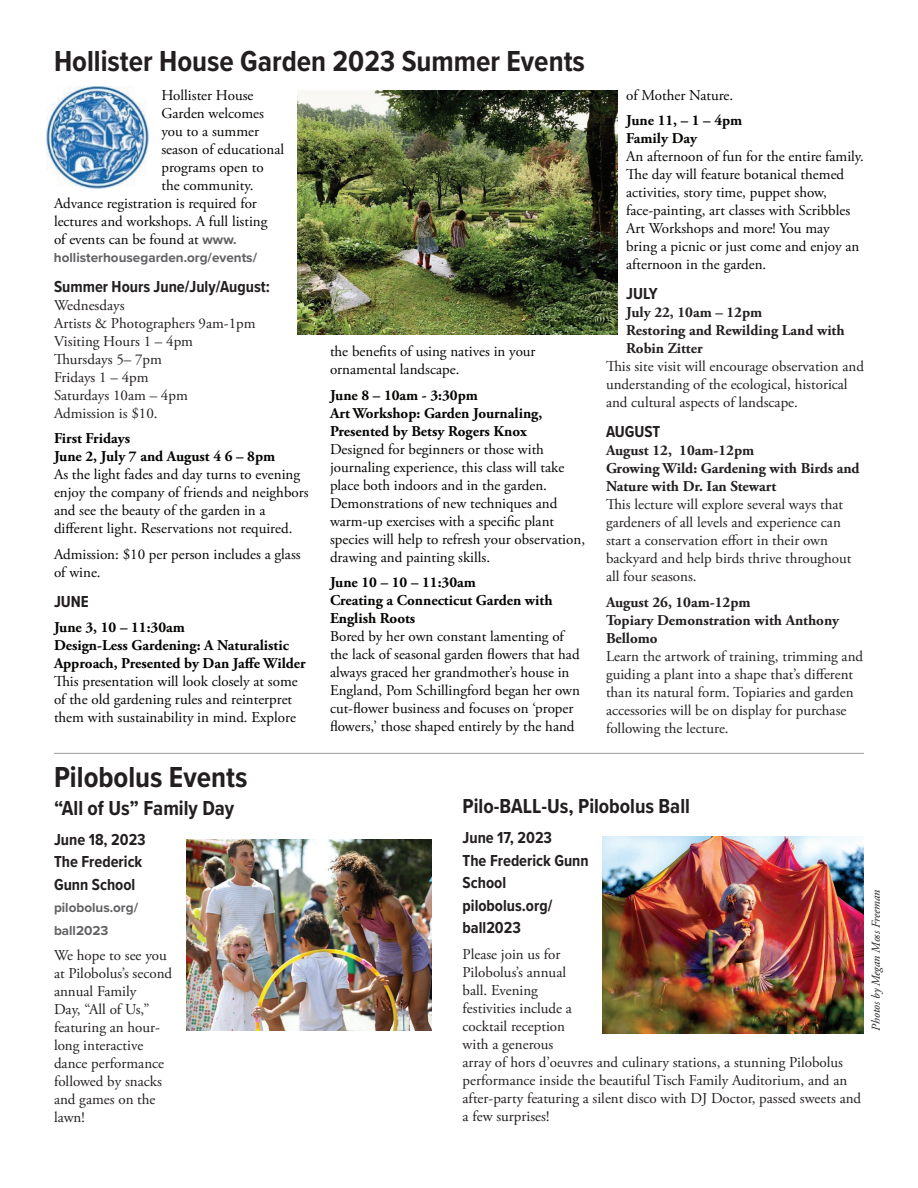
<style>
.page{position:relative;width:918px;height:1188px;background:#fff}
.page>*{position:absolute;margin:0;border:0;box-sizing:border-box;transform-origin:0 0}
.t1{font:700 30px "Proxima Nova Cond";color:#231f20}
.t2{font:700 21px "Proxima Nova Cond";color:#231f20}
.t3{font:700 16.5px/22.5px "Proxima Nova Cond";color:#231f20}
.t4{font:15px/18px "Adobe Garamond Pro";color:#040503}
.t5{font:15px/18px "Adobe Garamond Pro";color:#231f20}
.t6{font:700 15px/18px "Adobe Garamond Pro";color:#040503}
.t7{font:700 15px/18px "Adobe Garamond Pro";color:#231f20}
.t8{font:700 13.5px/22.5px "Proxima Nova";color:#616164}
.t9{font:italic 12px "Adobe Garamond Pro";color:#231f20}
.s1{font-family:"Proxima Nova";font-weight:700;font-size:13.5px;color:#616164}
</style>
<div class="page">
<img style="left:47px;top:87px;width:102px;height:102px">
<img style="left:297px;top:90px;width:320px;height:245px">
<hr style="left:54px;top:753px;width:810px;height:1px;background:#9d9fa2">
<img style="left:186px;top:839px;width:246px;height:191px">
<img style="left:603px;top:836px;width:261px;height:197px">
<h1 class="t1" style="left:54px;top:39px;width:532px">Hollister House Garden 2023 Summer Events</h1>
<p class="t4" style="left:161px;top:87px;width:94px">Hollister House</p>
<p class="t4" style="left:161px;top:105px;width:104px">Garden welcomes</p>
<p class="t4" style="left:161px;top:123px;width:99px">you to a summer</p>
<p class="t4" style="left:161px;top:141px;width:124px">season of educational</p>
<p class="t4" style="left:161px;top:159px;width:104px">programs open to</p>
<p class="t4" style="left:161px;top:177px;width:93px">the community.</p>
<p class="t4" style="left:54px;top:195px;width:204px">Advance registration is required for</p>
<p class="t4" style="left:54px;top:213px;width:215px">lectures and workshops. A full listing</p>
<p class="t4" style="left:54px;top:231px;width:184px">of events can be found at <span class="s1">www.</span></p>
<p class="t8" style="left:54px;top:246px;width:205px">hollisterhousegarden.org/events/</p>
<p class="t3" style="left:54px;top:275px;width:217px">Summer Hours June/July/August:</p>
<p class="t5" style="left:54px;top:297px;width:203px">Wednesdays<br>Artists &amp; Photographers 9am-1pm<br>Visiting Hours 1 – 4pm<br>Thursdays 5– 7pm<br>Fridays 1 – 4pm<br>Saturdays 10am – 4pm<br>Admission is $10.</p>
<p class="t6" style="left:54px;top:430px;width:223px">First Fridays<br>June 2, July 7 and August 4 6 – 8pm</p>
<p class="t4" style="left:54px;top:466px;width:256px">As the light fades and day turns to evening enjoy the company of friends and neighbors and see the beauty of the garden in a different light. Reservations not required.</p>
<p class="t4" style="left:54px;top:546px;width:248px">Admission: $10 per person includes a glass of wine.</p>
<p class="t3" style="left:54px;top:590px;width:36px">JUNE</p>
<p class="t6" style="left:54px;top:619px;width:253px">June 3, 10 – 11:30am<br>Design-Less Gardening: A Naturalistic<br>Approach, Presented by Dan Jaffe Wilder</p>
<p class="t4" style="left:54px;top:673px;width:245px">This presentation will look closely at some of the old gardening rules and reinterpret them with sustainability in mind. Explore</p>
<h1 class="t1" style="left:54px;top:755px;width:195px">Pilobolus Events</h1>
<p class="t4" style="left:330px;top:343px;width:207px">the benefits of using natives in your ornamental landscape.</p>
<p class="t6" style="left:330px;top:386px;width:214px">June 8 – 10am - 3:30pm<br>Art Workshop: Garden Journaling,<br>Presented by Betsy Rogers Knox</p>
<p class="t4" style="left:330px;top:440px;width:257px">Designed for beginners or those with journaling experience, this class will take place both indoors and in the garden.<br>Demonstrations of new techniques and warm-up exercises with a specific plant species will help to refresh your observation, drawing and painting skills.</p>
<p class="t6" style="left:330px;top:574px;width:224px">June 10 – 10 – 11:30am<br>Creating a Connecticut Garden with<br>English Roots</p>
<p class="t4" style="left:330px;top:628px;width:252px">Bored by her own constant lamenting of the lack of seasonal garden flowers that had always graced her grandmother’s house in England, Pom Schillingford began her own cut-flower business and focuses on ‘proper flowers,’ those shaped entirely by the hand</p>
<p class="t4" style="left:626px;top:87px;width:109px">of Mother Nature.</p>
<p class="t6" style="left:626px;top:112px;width:118px">June 11, – 1 – 4pm<br>Family Day</p>
<p class="t4" style="left:626px;top:148px;width:239px">An afternoon of fun for the entire family.<br>The day will feature botanical themed activities, story time, puppet show, face-painting, art classes with Scribbles Art Workshops and more! You may bring a picnic or just come and enjoy an afternoon in the garden.</p>
<p class="t3" style="left:626px;top:282px;width:33px">JULY</p>
<p class="t7" style="left:626px;top:304px;width:220px">July 22, 10am – 12pm<br>Restoring and Rewilding Land with<br>Robin Zitter</p>
<p class="t5" style="left:606px;top:358px;width:259px">This site visit will encourage observation and understanding of the ecological, historical and cultural aspects of landscape.</p>
<p class="t3" style="left:606px;top:420px;width:56px">AUGUST</p>
<p class="t7" style="left:606px;top:442px;width:255px">August 12, 10am-12pm<br>Growing Wild: Gardening with Birds and<br>Nature with Dr. Ian Stewart</p>
<p class="t5" style="left:606px;top:496px;width:247px">This lecture will explore several ways that gardeners of all levels and experience can start a conservation effort in their own backyard and help birds thrive throughout all four seasons.</p>
<p class="t7" style="left:606px;top:593px;width:235px">August 26, 10am-12pm<br>Topiary Demonstration with Anthony<br>Bellomo</p>
<p class="t5" style="left:606px;top:648px;width:259px">Learn the artwork of training, trimming and guiding a plant into a shape that’s different than its natural form. Topiaries and garden accessories will be on display for purchase following the lecture.</p>
<h2 class="t2" style="left:54px;top:792px;width:182px">“All of Us” Family Day</h2>
<p class="t3" style="left:54px;top:828px;width:93px">June 18, 2023<br>The Frederick<br>Gunn School</p>
<p class="t8" style="left:54px;top:896px;width:86px">pilobolus.org/ ball2023</p>
<p class="t5" style="left:54px;top:947px;width:120px">We hope to see you at Pilobolus’s second annual Family<br>Day, “All of Us,” featuring an hour&shy;long interactive dance performance followed by snacks and games on the lawn!</p>
<h2 class="t2" style="left:463px;top:791px;width:229px">Pilo-BALL-Us, Pilobolus Ball</h2>
<p class="t3" style="left:463px;top:826px;width:128px">June 17, 2023<br>The Frederick Gunn<br>School pilobolus.org/ ball2023</p>
<p class="t5" style="left:463px;top:945px;width:400px">Please join us for<br>Pilobolus’s annual<br>ball. Evening<br>festivities include a<br>cocktail reception<br>with a generous<br>array of hors d’oeuvres and culinary stations, a stunning Pilobolus performance inside the beautiful Tisch Family Auditorium, and an after-party featuring a silent disco with DJ Doctor, passed sweets and a few surprises!</p>
<p class="t9" style="left:869px;top:1030px;width:142px;rotate:-90deg">Photos by Megan Moss Freeman</p>
</div>
